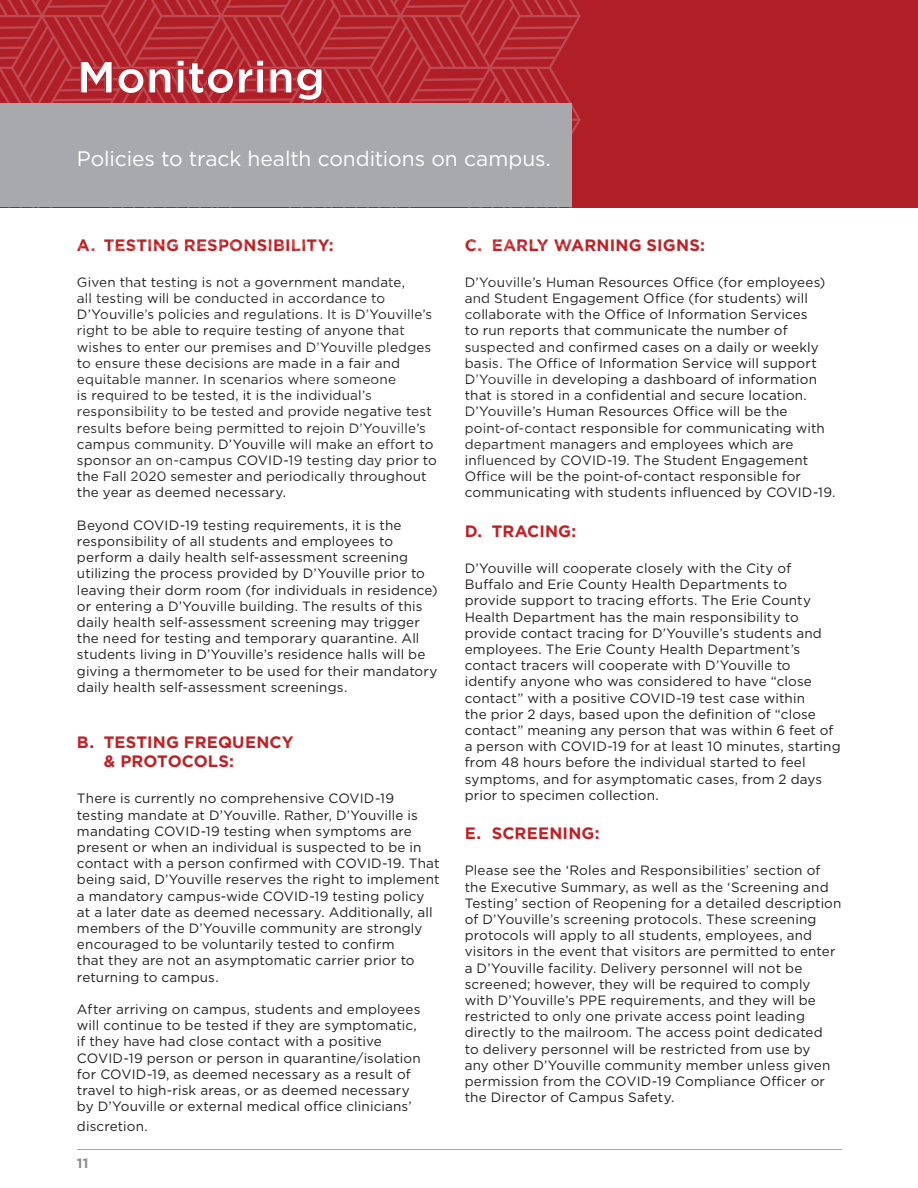
<style>
.page{position:relative;width:918px;height:1188px;background:#fff}
.page>*{position:absolute;margin:0;border:0;box-sizing:border-box;transform-origin:0 0}
.t1{font:700 45px "Gotham";color:#fff}
.t2{font:21px "Gotham";letter-spacing:-.005em;color:#fff}
.t3{font:700 16.5px/19.8px "Gotham";letter-spacing:.01em;color:#c12025}
.t4{font:13.5px/16.2px "Gotham";letter-spacing:.01em;color:#231f20}
.t5{font:700 13.5px "Gotham";color:#8a8c8f}
</style>
<div class="page">
<hr style="left:77px;top:1149px;width:765px;height:1px;background:#5fc4b7">
<div style="left:0;top:0;width:918px;height:207px;background:#b01e27"></div>
<svg style="left:0;top:0;width:581px;height:208px"></svg>
<div style="left:0;top:103px;width:571px;height:104px;background:#a8a9ad"></div>
<svg style="left:80px;top:59px;width:243px;height:42px"></svg>
<p class="t1" style="left:77px;top:47px;width:250px">Monitoring</p>
<p class="t2" style="left:77px;top:145px;width:476px">Policies to track health conditions on campus.</p>
<p class="t3" style="left:77px;top:235px;width:258px">A. TESTING RESPONSIBILITY:</p>
<p class="t4" style="left:77px;top:274px;width:361px">Given that testing is not a government mandate,<br>all testing will be conducted in accordance to D’Youville’s policies and regulations. It is D’Youville’s right to be able to require testing of anyone that wishes to enter our premises and D’Youville pledges to ensure these decisions are made in a fair and equitable manner. In scenarios where someone<br>is required to be tested, it is the individual’s responsibility to be tested and provide negative test results before being permitted to rejoin D’Youville’s campus community. D’Youville will make an effort to sponsor an on-campus COVID-19 testing day prior to the Fall 2020 semester and periodically throughout the year as deemed necessary.</p>
<p class="t4" style="left:77px;top:517px;width:362px">Beyond COVID-19 testing requirements, it is the responsibility of all students and employees to perform a daily health self-assessment screening utilizing the process provided by D’Youville prior to leaving their dorm room (for individuals in residence) or entering a D’Youville building. The results of this daily health self-assessment screening may trigger the need for testing and temporary quarantine. All students living in D’Youville’s residence halls will be giving a thermometer to be used for their mandatory daily health self-assessment screenings.</p>
<p class="t3" style="left:104px;top:732px;width:191px;text-indent:-27px">B. TESTING FREQUENCY &amp; PROTOCOLS:</p>
<p class="t4" style="left:77px;top:790px;width:364px">There is currently no comprehensive COVID-19 testing mandate at D’Youville. Rather, D’Youville is mandating COVID-19 testing when symptoms are present or when an individual is suspected to be in contact with a person confirmed with COVID-19. That being said, D’Youville reserves the right to implement a mandatory campus-wide COVID-19 testing policy at a later date as deemed necessary. Additionally, all members of the D’Youville community are strongly encouraged to be voluntarily tested to confirm<br>that they are not an asymptomatic carrier prior to returning to campus.</p>
<p class="t4" style="left:77px;top:1001px;width:345px">After arriving on campus, students and employees will continue to be tested if they are symptomatic, if they have had close contact with a positive COVID-19 person or person in quarantine/isolation for COVID-19, as deemed necessary as a result of travel to high-risk areas, or as deemed necessary by D’Youville or external medical office clinicians’</p>
<p class="t4" style="left:77px;top:1118px;width:72px">discretion.</p>
<p class="t5" style="left:77px;top:1154px;width:13px">11</p>
<p class="t3" style="left:465px;top:235px;width:242px">C. EARLY WARNING SIGNS:</p>
<p class="t4" style="left:465px;top:274px;width:372px">D’Youville’s Human Resources Office (for employees) and Student Engagement Office (for students) will collaborate with the Office of Information Services<br>to run reports that communicate the number of suspected and confirmed cases on a daily or weekly basis. The Office of Information Service will support D’Youville in developing a dashboard of information that is stored in a confidential and secure location.<br>D’Youville’s Human Resources Office will be the point-of-contact responsible for communicating with department managers and employees which are influenced by COVID-19. The Student Engagement Office will be the point-of-contact responsible for communicating with students influenced by COVID-19.</p>
<p class="t3" style="left:465px;top:521px;width:113px">D. TRACING:</p>
<p class="t4" style="left:465px;top:560px;width:377px">D’Youville will cooperate closely with the City of Buffalo and Erie County Health Departments to provide support to tracing efforts. The Erie County Health Department has the main responsibility to provide contact tracing for D’Youville’s students and employees. The Erie County Health Department’s contact tracers will cooperate with D’Youville to identify anyone who was considered to have “close contact” with a positive COVID-19 test case within<br>the prior 2 days, based upon the definition of “close contact” meaning any person that was within 6 feet of a person with COVID-19 for at least 10 minutes, starting from 48 hours before the individual started to feel symptoms, and for asymptomatic cases, from 2 days prior to specimen collection.</p>
<p class="t3" style="left:465px;top:824px;width:136px">E. SCREENING:</p>
<p class="t4" style="left:465px;top:862px;width:378px">Please see the ‘Roles and Responsibilities’ section of the Executive Summary, as well as the ‘Screening and Testing’ section of Reopening for a detailed description of D’Youville’s screening protocols. These screening protocols will apply to all students, employees, and visitors in the event that visitors are permitted to enter a D’Youville facility. Delivery personnel will not be screened; however, they will be required to comply with D’Youville’s PPE requirements, and they will be restricted to only one private access point leading directly to the mailroom. The access point dedicated<br>to delivery personnel will be restricted from use by<br>any other D’Youville community member unless given permission from the COVID-19 Compliance Officer or the Director of Campus Safety.</p>
</div>
